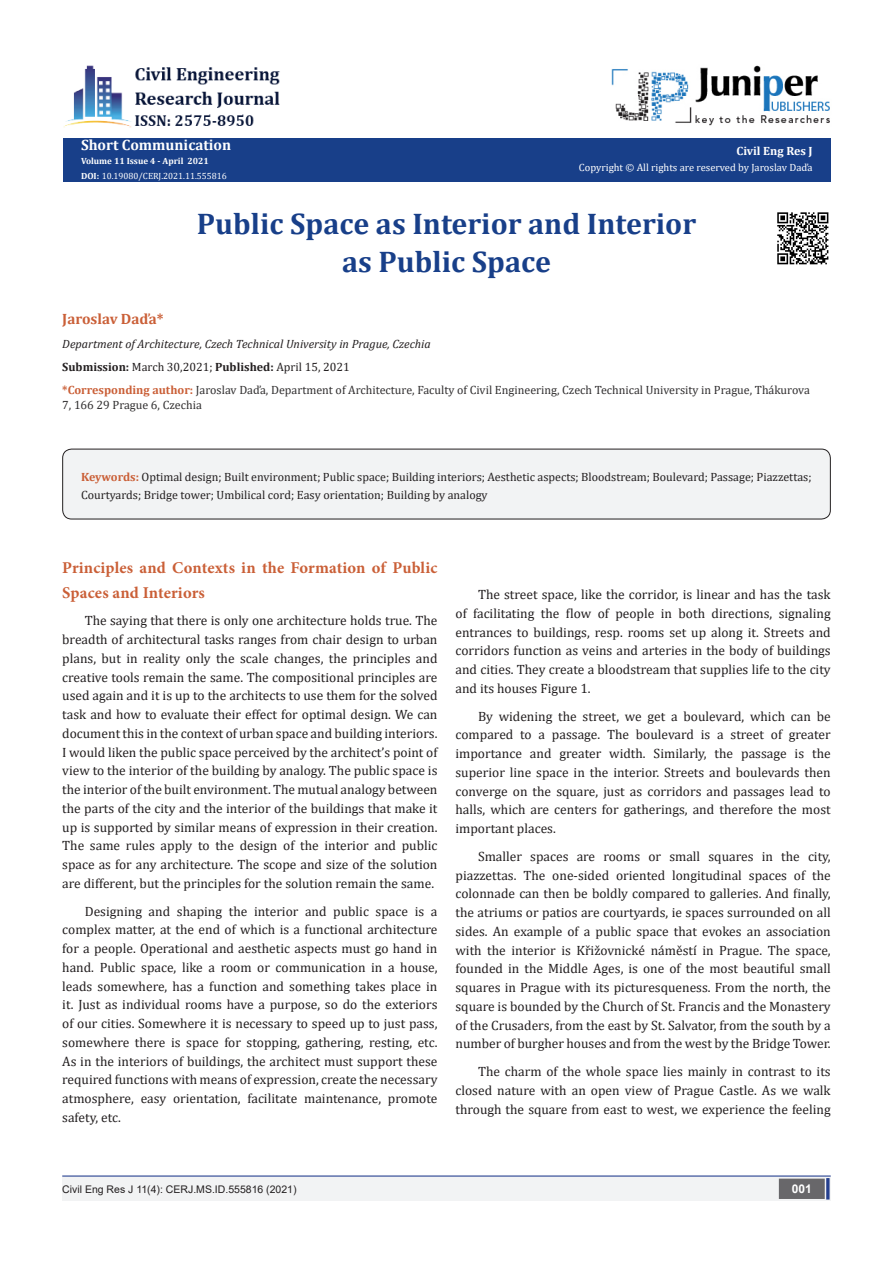
<style>
.page{position:relative;width:893px;height:1263px;background:#fff}
.page>*{position:absolute;margin:0;border:0;box-sizing:border-box;transform-origin:0 0}
.t1{font:700 30px/37.5px "Cambria";color:#183f89;text-align:center}
.List_Paragraph{font:700 16.5px/24.8px "Minion Pro";letter-spacing:.01em;color:#ca5f37}
.t2{font:700 15px "Cambria";color:#fff}
.t3{font:700 15px "Cambria";color:#ca5f37}
.t4{font:13.5px/18.8px "Cambria";color:#231f20;text-align:justify}
.t5{font:12px/18px "Cambria";color:#231f20}
.t6{font:12px/14.4px "Cambria";color:#312f30}
.t7{font:italic 12px "Cambria";color:#231f20}
.t8{font:700 12px "Cambria";color:#fff}
.t9{font:700 12px "Arial";color:#fff}
.t10{font:10.5px "Cambria";color:#fff}
.t11{font:10.5px "Arial";color:#231f20}
.t12{font:9px "Cambria";color:#fff}
.t13{font:700 9px "Cambria";color:#fff}
.s1{font-weight:700}
.s2{font-weight:700;color:#ca5f37}
</style>
<div class="page">
<div style="left:63px;top:138px;width:768px;height:43px;background:#183f89"></div>
<hr style="left:62px;top:1175px;width:769px;height:1px;background:#253f8e">
<div style="left:62px;top:1177px;width:494px;height:24px;background:#f2f3f4"></div>
<div style="left:510px;top:1177px;width:321px;height:24px;background:#f2f3f4"></div>
<div style="left:780px;top:1179px;width:44px;height:19px;background:#68676a"></div>
<div style="left:779px;top:1178px;width:46px;height:21px;border:2px solid #68676a"></div>
<div style="left:826px;top:1178px;width:3px;height:21px;background:#253f8e;border:2px solid #253f8e"></div>
<img style="left:612px;top:65px;width:218px;height:61px">
<img style="left:63px;top:65px;width:217px;height:63px">
<img style="left:777px;top:212px;width:52px;height:53px">
<div style="left:63px;top:449px;width:767px;height:70px;background:#f2f3f4;border-radius:9px"></div>
<div style="left:62px;top:449px;width:769px;height:70px;border:1px solid #231f20;border-radius:9px"></div>
<p class="t2" style="left:81px;top:135px;width:152px">Short Communication</p>
<p class="t13" style="left:81px;top:154px;width:129px">Volume 11 Issue 4 - April 2021</p>
<p class="t12" style="left:81px;top:171px;width:147px"><span class="s1">DOI:</span> 10.19080/CERJ.2021.11.555816</p>
<p class="t8" style="left:736px;top:142px;width:78px">Civil Eng Res J</p>
<p class="t10" style="left:579px;top:161px;width:235px">Copyright © All rights are reserved by Jaroslav Daďa</p>
<p class="t1" style="left:197px;top:204px;width:501px">Public Space as Interior and Interior as Public Space</p>
<p class="t3" style="left:62px;top:309px;width:103px">Jaroslav Daďa*</p>
<p class="t7" style="left:62px;top:335px;width:370px">Department of Architecture, Czech Technical University in Prague, Czechia</p>
<p class="t5" style="left:62px;top:358px;width:289px"><span class="s1">Submission:</span> March 30,2021; <span class="s1">Published:</span> April 15, 2021</p>
<p class="t6" style="left:62px;top:383px;width:749px"><span class="s2">*Corresponding author:</span> Jaroslav Daďa, Department of Architecture, Faculty of Civil Engineering, Czech Technical University in Prague, Thákurova<br>7, 166 29 Prague 6, Czechia</p>
<p class="t5" style="left:81px;top:467px;width:732px"><span class="s2">Keywords:</span> Optimal design; Built environment; Public space; Building interiors; Aesthetic aspects; Bloodstream; Boulevard; Passage; Piazzettas;<br>Courtyards; Bridge tower; Umbilical cord; Easy orientation; Building by analogy</p>
<p class="List_Paragraph" style="left:62px;top:555px;width:377px">Principles and Contexts in the Formation of Public<br>Spaces and Interiors</p>
<p class="t4" style="left:62px;top:611px;width:377px;text-indent:22px">The saying that there is only one architecture holds true. The breadth of architectural tasks ranges from chair design to urban plans, but in reality only the scale changes, the principles and creative tools remain the same. The compositional principles are used again and it is up to the architects to use them for the solved task and how to evaluate their effect for optimal design. We can document this in the context of urban space and building interiors.<br>I would liken the public space perceived by the architect’s point of view to the interior of the building by analogy. The public space is the interior of the built environment. The mutual analogy between the parts of the city and the interior of the buildings that make it up is supported by similar means of expression in their creation.<br>The same rules apply to the design of the interior and public space as for any architecture. The scope and size of the solution are different, but the principles for the solution remain the same.</p>
<p class="t4" style="left:62px;top:901px;width:377px;text-indent:22px">Designing and shaping the interior and public space is a complex matter, at the end of which is a functional architecture for a people. Operational and aesthetic aspects must go hand in hand. Public space, like a room or communication in a house, leads somewhere, has a function and something takes place in it. Just as individual rooms have a purpose, so do the exteriors of our cities. Somewhere it is necessary to speed up to just pass, somewhere there is space for stopping, gathering, resting, etc.<br>As in the interiors of buildings, the architect must support these required functions with means of expression, create the necessary atmosphere, easy orientation, facilitate maintenance, promote safety, etc.</p>
<p class="t4" style="left:455px;top:585px;width:377px;text-indent:22px">The street space, like the corridor, is linear and has the task of facilitating the flow of people in both directions, signaling entrances to buildings, resp. rooms set up along it. Streets and corridors function as veins and arteries in the body of buildings and cities. They create a bloodstream that supplies life to the city and its houses Figure 1.</p>
<p class="t4" style="left:455px;top:706px;width:377px;text-indent:22px">By widening the street, we get a boulevard, which can be compared to a passage. The boulevard is a street of greater importance and greater width. Similarly, the passage is the superior line space in the interior. Streets and boulevards then converge on the square, just as corridors and passages lead to halls, which are centers for gatherings, and therefore the most important places.</p>
<p class="t4" style="left:455px;top:847px;width:377px;text-indent:22px">Smaller spaces are rooms or small squares in the city, piazzettas. The one-sided oriented longitudinal spaces of the colonnade can then be boldly compared to galleries. And finally, the atriums or patios are courtyards, ie spaces surrounded on all sides. An example of a public space that evokes an association with the interior is Křižovnické náměstí in Prague. The space, founded in the Middle Ages, is one of the most beautiful small squares in Prague with its picturesqueness. From the north, the square is bounded by the Church of St. Francis and the Monastery of the Crusaders, from the east by St. Salvator, from the south by a number of burgher houses and from the west by the Bridge Tower.</p>
<p class="t4" style="left:455px;top:1062px;width:377px;text-indent:22px">The charm of the whole space lies mainly in contrast to its closed nature with an open view of Prague Castle. As we walk through the square from east to west, we experience the feeling</p>
<p class="t11" style="left:62px;top:1182px;width:236px">Civil Eng Res J 11(4): CERJ.MS.ID.555816 (2021)</p>
<p class="t9" style="left:792px;top:1180px;width:22px">001</p>
</div>
